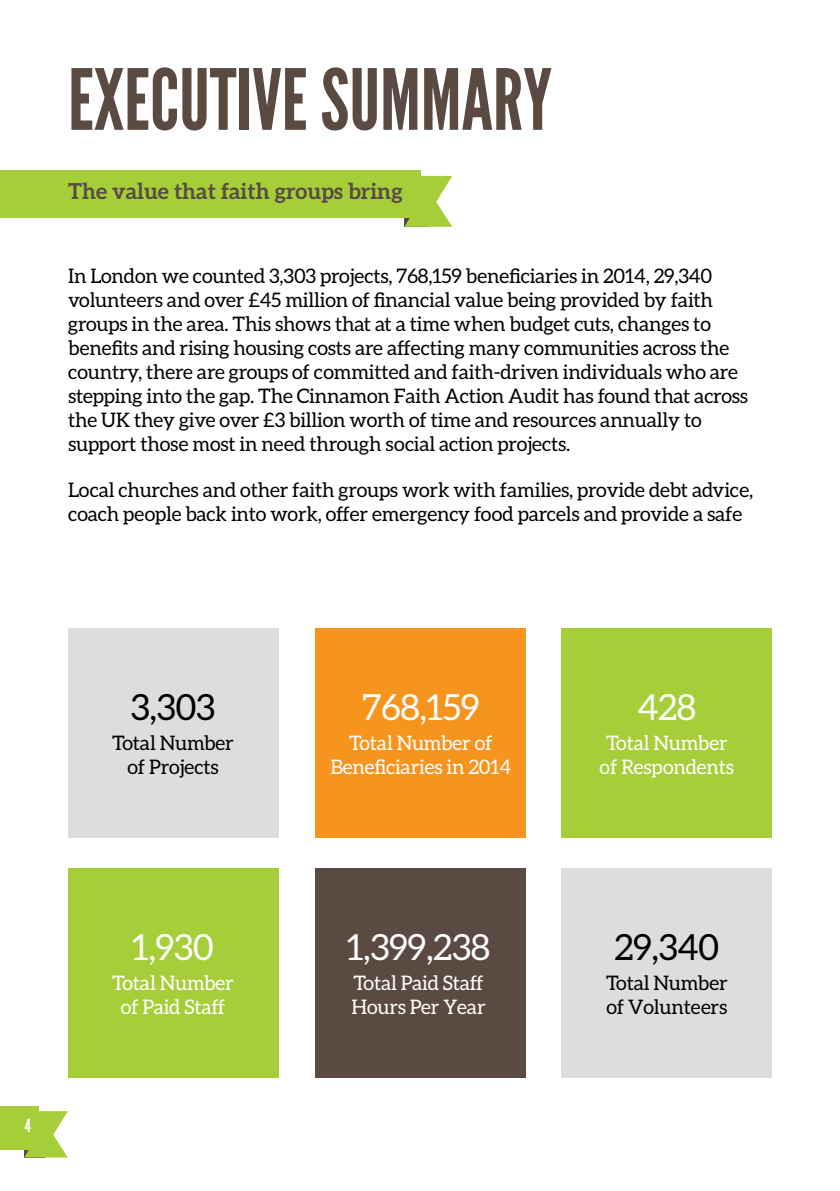
<style>
.page{position:relative;width:840px;height:1191px;background:#fff}
.page>*{position:absolute;margin:0;border:0;box-sizing:border-box;transform-origin:0 0}
.t1{font:84px "League Gothic";color:#5a4a42}
.t2{font:36px "Aleo";letter-spacing:-.01em;color:#fff}
.t3{font:36px "Aleo";letter-spacing:-.01em;color:#000}
.t4{font:700 22px "Aleo";color:#5a4a42}
.t5{font:20px/24px "Aleo";letter-spacing:-.01em;color:#000}
.t6{font:20px/24px "Aleo";letter-spacing:-.01em;color:#fff;text-align:center}
.t7{font:18.2px "League Gothic";color:#fff}
</style>
<div class="page">
<svg style="left:404px;top:176px;width:48px;height:51px"></svg>
<div style="left:0;top:170px;width:420px;height:48px;background:#a6ce39"></div>
<svg style="left:24px;top:1111px;width:44px;height:46px"></svg>
<div style="left:0;top:1106px;width:39px;height:43px;background:#a6ce39"></div>
<div style="left:68px;top:627px;width:210px;height:210px;background:#dcddde"></div>
<div style="left:315px;top:627px;width:209px;height:210px;background:#f7941e"></div>
<div style="left:561px;top:627px;width:210px;height:210px;background:#a6ce39"></div>
<div style="left:68px;top:867px;width:210px;height:210px;background:#a6ce39"></div>
<div style="left:315px;top:867px;width:209px;height:210px;background:#5a4a42"></div>
<div style="left:561px;top:867px;width:210px;height:210px;background:#dcddde"></div>
<h1 class="t1" style="left:68px;top:50px;width:485px">EXECUTIVE SUMMARY</h1>
<p class="t4" style="left:68px;top:179px;width:336px">The value that faith groups bring</p>
<p class="t5" style="left:68px;top:263px;width:681px">In London we counted 3,303 projects, 768,159 beneficiaries in 2014, 29,340 volunteers and over £45 million of financial value being provided by faith groups in the area. This shows that at a time when budget cuts, changes to benefits and rising housing costs are affecting many communities across the country, there are groups of committed and faith-driven individuals who are stepping into the gap. The Cinnamon Faith Action Audit has found that across the UK they give over £3 billion worth of time and resources annually to support those most in need through social action projects.</p>
<p class="t5" style="left:68px;top:478px;width:686px">Local churches and other faith groups work with families, provide debt advice, coach people back into work, offer emergency food parcels and provide a safe</p>
<p class="t7" style="left:25px;top:1114px;width:8px">4</p>
<h2 class="t3" style="left:131px;top:687px;width:86px">3,303</h2>
<p class="t5" style="left:112px;top:730px;width:123px;text-align:center">Total Number of Projects</p>
<h2 class="t2" style="left:132px;top:927px;width:83px">1,930</h2>
<p class="t6" style="left:112px;top:970px;width:123px">Total Number of Paid Staff</p>
<h2 class="t2" style="left:362px;top:687px;width:119px">768,159</h2>
<p class="t6" style="left:330px;top:730px;width:182px">Total Number of<br>Beneficiaries in 2014</p>
<h2 class="t2" style="left:347px;top:927px;width:145px">1,399,238</h2>
<p class="t6" style="left:351px;top:970px;width:136px;text-align:left">Total Paid Staff<br>Hours Per Year</p>
<h2 class="t2" style="left:637px;top:687px;width:60px">428</h2>
<p class="t6" style="left:599px;top:730px;width:136px">Total Number of Respondents</p>
<h2 class="t3" style="left:614px;top:927px;width:106px">29,340</h2>
<p class="t5" style="left:605px;top:970px;width:123px">Total Number of Volunteers</p>
</div>
